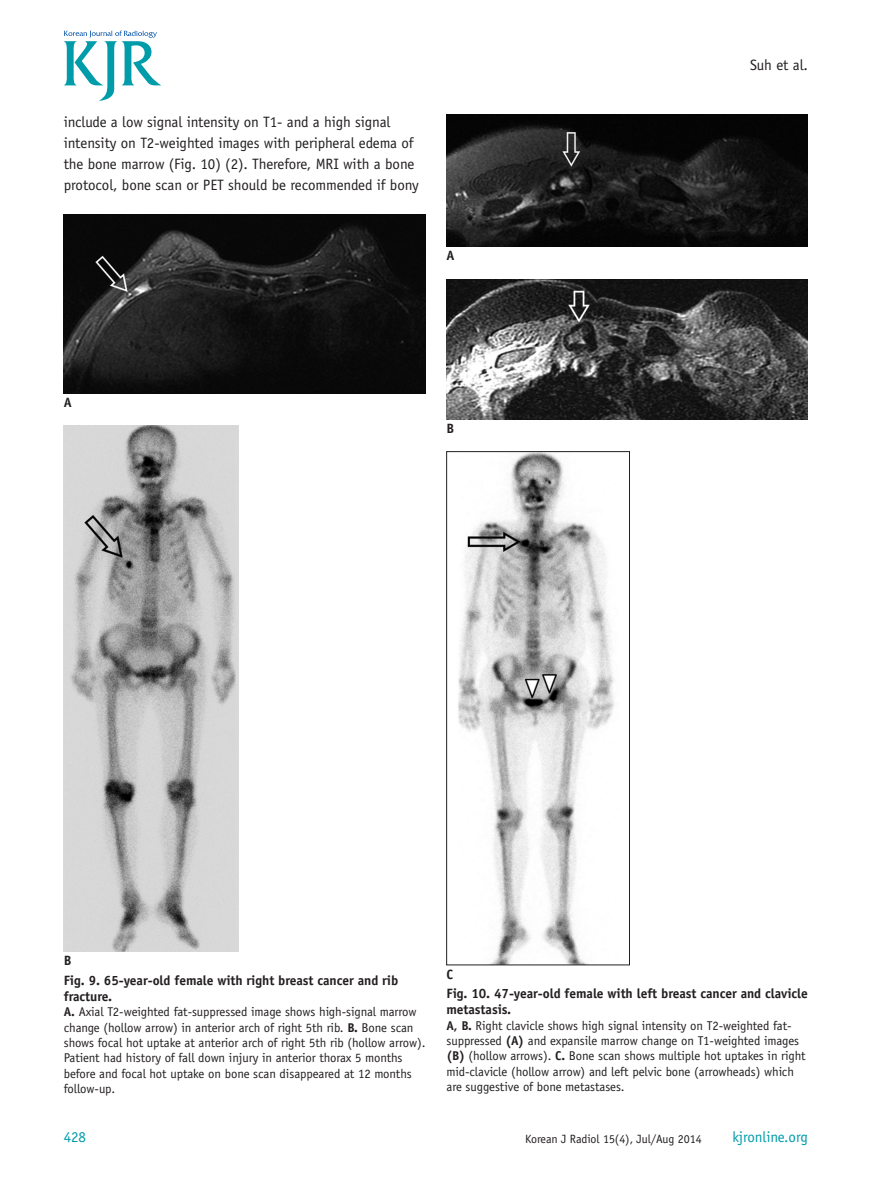
<style>
.page{position:relative;width:893px;height:1191px;background:#fff}
.page>*{position:absolute;margin:0;border:0;box-sizing:border-box;transform-origin:0 0}
.본문{font:15px/21px "Officina Sans Std";letter-spacing:-.005em;color:#231f20}
.t1{font:15px "Officina Sans Std";letter-spacing:-.005em;color:#009caa}
.그림제목{font:700 13.5px/16.2px "Officina Sans Std";letter-spacing:-.005em;color:#231f20}
.그림제목-2{font:12.75px/15.3px "Officina Sans Std";letter-spacing:-.005em;color:#231f20}
.t2{font:12px "Officina Sans Std";letter-spacing:-.005em;color:#231f20}
.s1{font-weight:700}
</style>
<div class="page">
<svg style="left:64px;top:31px;width:97px;height:70px"></svg>
<img style="left:446px;top:115px;width:362px;height:132px">
<img style="left:446px;top:279px;width:362px;height:140px">
<img style="left:458px;top:453px;width:157px;height:510px">
<div style="left:446px;top:451px;width:184px;height:514px;border:1px solid #231f20"></div>
<img style="left:64px;top:215px;width:361px;height:178px">
<img style="left:64px;top:425px;width:175px;height:526px">
<p class="본문" style="left:64px;top:112px;width:357px">include a low signal intensity on T1- and a high signal intensity on T2-weighted images with peripheral edema of the bone marrow (Fig. 10) (2). Therefore, MRI with a bone protocol, bone scan or PET should be recommended if bony</p>
<p class="그림제목" style="left:446px;top:247px;width:10px">A</p>
<p class="그림제목" style="left:64px;top:394px;width:10px">A</p>
<p class="그림제목" style="left:446px;top:420px;width:9px">B</p>
<p class="본문" style="left:750px;top:54px;width:59px">Suh et al.</p>
<p class="그림제목" style="left:64px;top:952px;width:9px">B</p>
<p class="그림제목" style="left:64px;top:971px;width:336px">Fig. 9. 65-year-old female with right breast cancer and rib fracture.</p>
<p class="그림제목-2" style="left:64px;top:1004px;width:363px"><span class="s1">A.</span> Axial T2-weighted fat-suppressed image shows high-signal marrow change (hollow arrow) in anterior arch of right 5th rib. <span class="s1">B.</span> Bone scan shows focal hot uptake at anterior arch of right 5th rib (hollow arrow).<br>Patient had history of fall down injury in anterior thorax 5 months before and focal hot uptake on bone scan disappeared at 12 months follow-up.</p>
<p class="t1" style="left:64px;top:1128px;width:24px">428</p>
<p class="그림제목" style="left:446px;top:965px;width:8px">C</p>
<p class="그림제목" style="left:446px;top:985px;width:363px">Fig. 10. 47-year-old female with left breast cancer and clavicle metastasis.</p>
<p class="그림제목-2" style="left:446px;top:1018px;width:361px"><span class="s1">A, B.</span> Right clavicle shows high signal intensity on T2-weighted fat&shy;suppressed <span class="s1">(A)</span> and expansile marrow change on T1-weighted images <span class="s1">(B)</span> (hollow arrows). <span class="s1">C.</span> Bone scan shows multiple hot uptakes in right mid-clavicle (hollow arrow) and left pelvic bone (arrowheads) which are suggestive of bone metastases.</p>
<p class="t2" style="left:525px;top:1132px;width:178px">Korean J Radiol 15(4), Jul/Aug 2014</p>
<p class="t1" style="left:732px;top:1128px;width:77px">kjronline.org</p>
</div>
